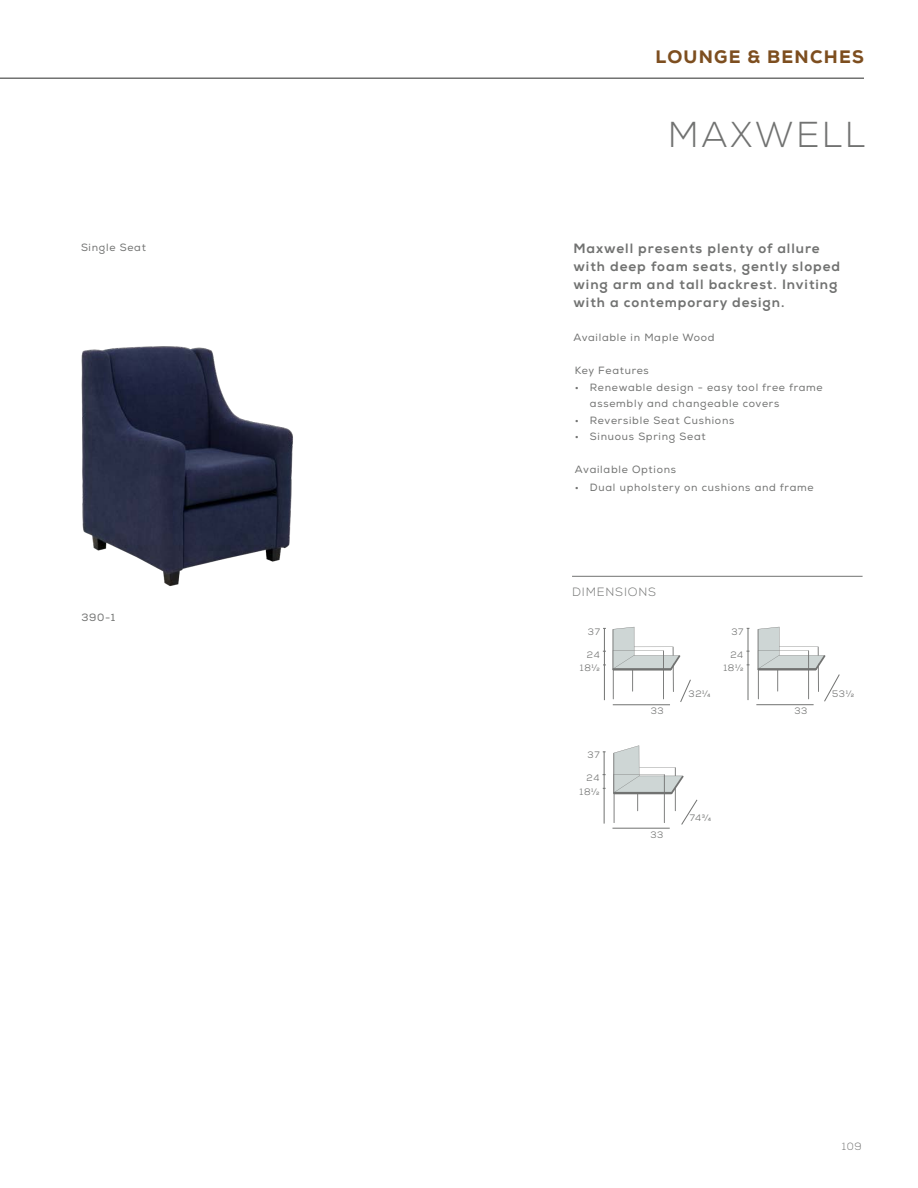
<style>
.page{position:relative;width:918px;height:1188px;background:#fff}
.page>*{position:absolute;margin:0;border:0;box-sizing:border-box;transform-origin:0 0}
.t1{font:300 36px "Nexa";letter-spacing:.07em;color:#717271}
.t2{font:800 18px "Nexa";letter-spacing:.07em;color:#7d4e1f}
.t3{font:800 13.5px/18px "Nexa";letter-spacing:.07em;color:#717271}
.t4{font:300 12px "Nexa";letter-spacing:.07em;color:#717271}
.t5{font:10.5px/16.5px "Nexa";letter-spacing:.07em;color:#717271}
.t6{font:300 10.5px "Nexa";color:#717271}
.t7{font:9.3px "Nexa";color:#717271}
</style>
<div class="page">
<hr style="left:0;top:77px;width:864px;height:2px;background:#717271">
<img style="left:81px;top:346px;width:212px;height:240px">
<hr style="left:613px;top:705px;width:57px;height:1px;background:#717271">
<svg style="left:612px;top:627px;width:79px;height:75px"></svg>
<hr style="left:604px;top:628px;width:1px;height:72px;background:#717271">
<hr style="left:572px;top:576px;width:291px;height:1px;background:#717271">
<hr style="left:756px;top:704px;width:58px;height:1px;background:#717271">
<svg style="left:757px;top:627px;width:83px;height:75px"></svg>
<hr style="left:748px;top:628px;width:1px;height:72px;background:#717271">
<hr style="left:612px;top:828px;width:58px;height:1px;background:#717271">
<svg style="left:613px;top:746px;width:85px;height:79px"></svg>
<hr style="left:604px;top:752px;width:1px;height:72px;background:#717271">
<p class="t5" style="left:81px;top:239px;width:66px">Single Seat</p>
<p class="t5" style="left:81px;top:609px;width:35px">390-1</p>
<h2 class="t2" style="left:656px;top:46px;width:210px">LOUNGE &amp; BENCHES</h2>
<p class="t1" style="left:668px;top:113px;width:199px">MAXWELL</p>
<p class="t3" style="left:573px;top:239px;width:268px">Maxwell presents plenty of allure with deep foam seats, gently sloped wing arm and tall backrest. Inviting with a contemporary design.</p>
<p class="t5" style="left:573px;top:330px;width:143px">Available in Maple Wood</p>
<p class="t5" style="left:575px;top:363px;width:75px">Key Features</p>
<p class="t5" style="left:590px;top:379px;width:234px;text-indent:-15px">• Renewable design - easy tool free frame assembly and changeable covers</p>
<p class="t5" style="left:575px;top:412px;width:161px">• Reversible Seat Cushions</p>
<p class="t5" style="left:575px;top:429px;width:132px">• Sinuous Spring Seat</p>
<p class="t5" style="left:575px;top:462px;width:103px">Available Options</p>
<p class="t5" style="left:575px;top:480px;width:240px">• Dual upholstery on cushions and frame</p>
<p class="t4" style="left:572px;top:585px;width:86px">DIMENSIONS</p>
<p class="t7" style="left:588px;top:626px;width:14px">37</p>
<p class="t7" style="left:580px;top:662px;width:22px">181/2</p>
<p class="t7" style="left:587px;top:649px;width:14px">24</p>
<p class="t7" style="left:588px;top:749px;width:14px">37</p>
<p class="t7" style="left:580px;top:786px;width:22px">181/2</p>
<p class="t7" style="left:587px;top:772px;width:14px">24</p>
<p class="t7" style="left:651px;top:705px;width:14px">33</p>
<p class="t7" style="left:651px;top:828px;width:14px">33</p>
<p class="t7" style="left:689px;top:688px;width:24px">321/4</p>
<p class="t7" style="left:731px;top:626px;width:14px">37</p>
<p class="t7" style="left:723px;top:662px;width:22px">181/2</p>
<p class="t7" style="left:731px;top:649px;width:14px">24</p>
<p class="t7" style="left:690px;top:812px;width:23px">743/4</p>
<p class="t7" style="left:794px;top:705px;width:14px">33</p>
<p class="t7" style="left:832px;top:688px;width:23px">531/2</p>
<p class="t6" style="left:842px;top:1140px;width:21px">109</p>
</div>
